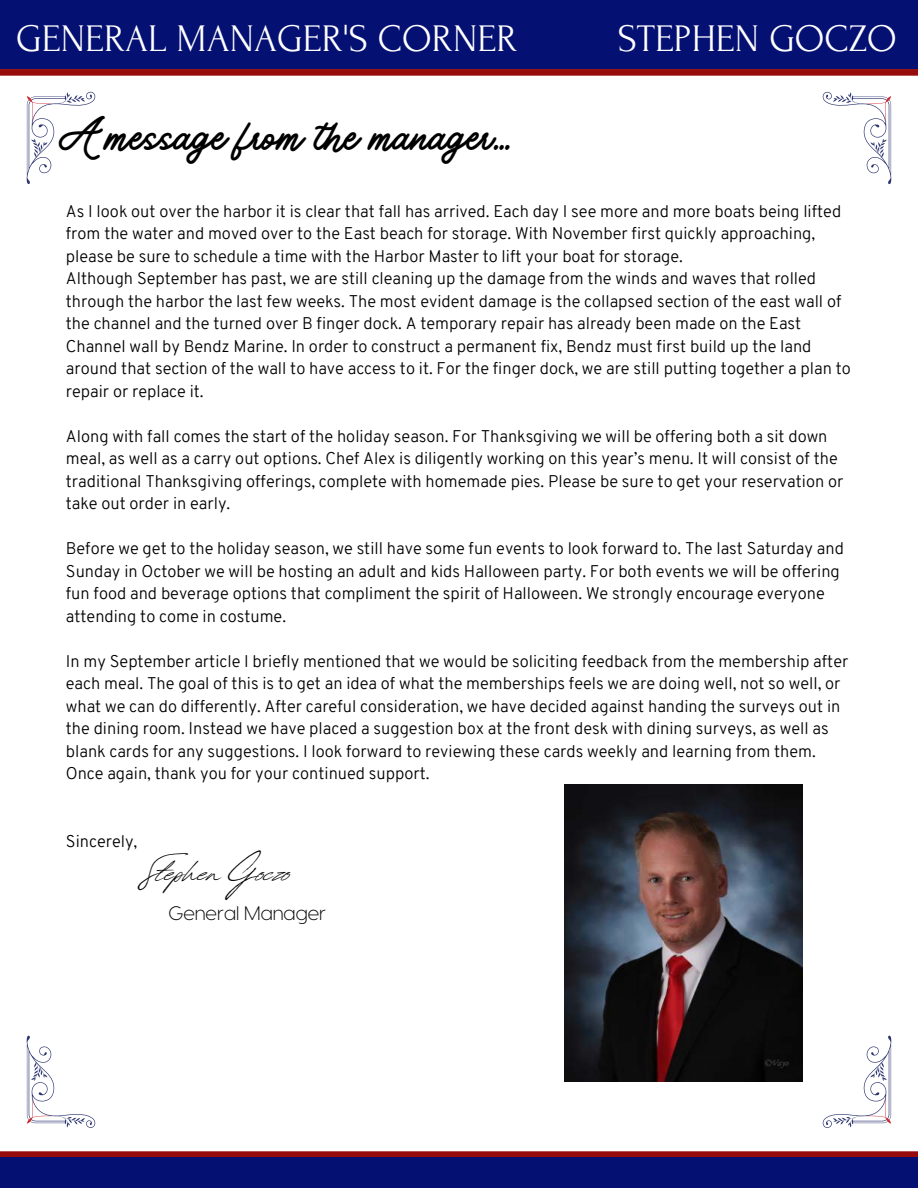
<style>
.page{position:relative;width:918px;height:1188px;background:#fff}
.page>*{position:absolute;margin:0;border:0;box-sizing:border-box;transform-origin:0 0}
.t1{font:48.75px "Vintage Rotter";color:#000}
.t2{font:46.65px "Revive 80 Signature";color:#000}
.t3{font:39px "Forum";color:#fff}
.t4{font:300 19.5px "Visby CF";color:#000}
.t5{font:300 16.5px/22.5px "Overpass";color:#000}
</style>
<div class="page">
<svg style="left:0;top:69px;width:918px;height:7px;background:#9b1818"></svg>
<div style="left:0;top:0;width:918px;height:69px;background:#041072"></div>
<svg style="left:0;top:1151px;width:918px;height:7px;background:#851725"></svg>
<div style="left:0;top:1158px;width:918px;height:30px;background:#041072"></div>
<svg style="left:27px;top:92px;width:68px;height:92px"></svg>
<svg style="left:823px;top:92px;width:68px;height:92px"></svg>
<svg style="left:823px;top:1036px;width:68px;height:92px"></svg>
<svg style="left:27px;top:1036px;width:68px;height:92px"></svg>
<img style="left:564px;top:784px;width:239px;height:297px">
<h3 class="t3" style="left:16px;top:18px;width:503px">GENERAL MANAGER'S CORNER</h3>
<h3 class="t3" style="left:618px;top:18px;width:281px">STEPHEN GOCZO</h3>
<h1 class="t1" style="left:58px;top:106px;width:454px">A message from the manager...</h1>
<p class="t5" style="left:66px;top:200px;width:786px">As I look out over the harbor it is clear that fall has arrived. Each day I see more and more boats being lifted from the water and moved over to the East beach for storage. With November first quickly approaching, please be sure to schedule a time with the Harbor Master to lift your boat for storage.<br>Although September has past, we are still cleaning up the damage from the winds and waves that rolled through the harbor the last few weeks. The most evident damage is the collapsed section of the east wall of the channel and the turned over B finger dock. A temporary repair has already been made on the East Channel wall by Bendz Marine. In order to construct a permanent fix, Bendz must first build up the land around that section of the wall to have access to it. For the finger dock, we are still putting together a plan to repair or replace it.</p>
<p class="t5" style="left:66px;top:425px;width:779px">Along with fall comes the start of the holiday season. For Thanksgiving we will be offering both a sit down meal, as well as a carry out options. Chef Alex is diligently working on this year’s menu. It will consist of the traditional Thanksgiving offerings, complete with homemade pies. Please be sure to get your reservation or take out order in early.</p>
<p class="t5" style="left:66px;top:538px;width:780px">Before we get to the holiday season, we still have some fun events to look forward to. The last Saturday and Sunday in October we will be hosting an adult and kids Halloween party. For both events we will be offering fun food and beverage options that compliment the spirit of Halloween. We strongly encourage everyone attending to come in costume.</p>
<p class="t5" style="left:66px;top:650px;width:784px">In my September article I briefly mentioned that we would be soliciting feedback from the membership after each meal. The goal of this is to get an idea of what the memberships feels we are doing well, not so well, or what we can do differently. After careful consideration, we have decided against handing the surveys out in the dining room. Instead we have placed a suggestion box at the front desk with dining surveys, as well as blank cards for any suggestions. I look forward to reviewing these cards weekly and learning from them.<br>Once again, thank you for your continued support.</p>
<p class="t5" style="left:66px;top:830px;width:73px">Sincerely,</p>
<h2 class="t2" style="left:142px;top:837px;width:150px">Stephen Goczo</h2>
<p class="t4" style="left:168px;top:901px;width:159px">General Manager</p>
</div>
